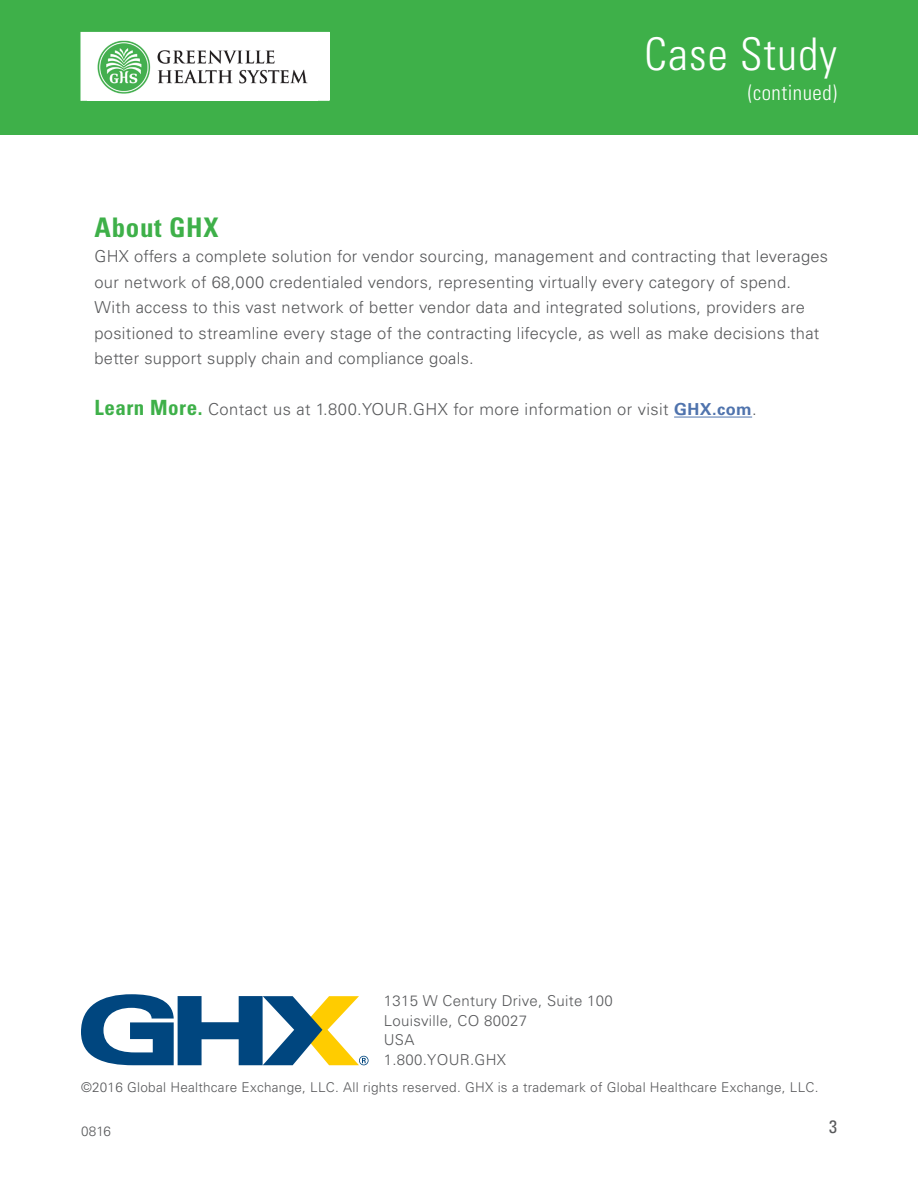
<style>
.page{position:relative;width:918px;height:1188px;background:#fff}
.page>*{position:absolute;margin:0;border:0;box-sizing:border-box;transform-origin:0 0}
.t1{font:300 condensed 45px "Univers";letter-spacing:.025em;color:#fff}
.t2{font:700 condensed 27px "Univers";letter-spacing:.025em;color:#3eb049}
.t3{font:300 condensed 21px "Univers";letter-spacing:.025em;color:#fff}
.t4{font:condensed 18px "Univers";color:#58595b}
.t5{font:300 16.5px/25.5px "Univers LT";letter-spacing:.02em;color:#58595b}
.t6{font:300 15px/19.5px "Univers";letter-spacing:.02em;color:#58595b}
.t7{font:300 13.5px "Univers";letter-spacing:.02em;color:#58595b}
.t8{font:300 13.5px "Univers LT";color:#58595b}
.s1{font-family:"Univers";font-weight:700;font-stretch:condensed;font-size:21px;color:#3eb049}
.s2{font-weight:700;color:#4f73ad}
</style>
<div class="page">
<div style="left:0;top:0;width:918px;height:135px;background:#3eb049"></div>
<div style="left:81px;top:32px;width:248px;height:68px;background:#fff"></div>
<img style="left:97px;top:40px;width:211px;height:54px">
<div style="left:81px;top:32px;width:248px;height:69px;border:1px solid #fff"></div>
<svg style="left:81px;top:994px;width:288px;height:71px"></svg>
<hr style="left:674px;top:417px;width:78px;height:1px;background:#4f73ad">
<h1 class="t1" style="left:644px;top:27px;width:194px">Case Study</h1>
<p class="t3" style="left:748px;top:80px;width:91px">(continued)</p>
<h2 class="t2" style="left:94px;top:211px;width:125px">About GHX</h2>
<p class="t5" style="left:94px;top:244px;width:735px">GHX offers a complete solution for vendor sourcing, management and contracting that leverages our network of 68,000 credentialed vendors, representing virtually every category of spend.<br>With access to this vast network of better vendor data and integrated solutions, providers are positioned to streamline every stage of the contracting lifecycle, as well as make decisions that better support supply chain and compliance goals.</p>
<p class="t5" style="left:94px;top:397px;width:664px"><span class="s1">Learn More.</span> Contact us at 1.800.YOUR.GHX for more information or visit <span class="s2">GHX.com</span>.</p>
<p class="t6" style="left:384px;top:991px;width:231px">1315 W Century Drive, Suite 100<br>Louisville, CO 80027<br>USA<br>1.800.YOUR.GHX</p>
<p class="t7" style="left:81px;top:1079px;width:739px">©2016 Global Healthcare Exchange, LLC. All rights reserved. GHX is a trademark of Global Healthcare Exchange, LLC.</p>
<p class="t8" style="left:81px;top:1123px;width:32px">0816</p>
<p class="t4" style="left:829px;top:1115px;width:9px">3</p>
</div>
